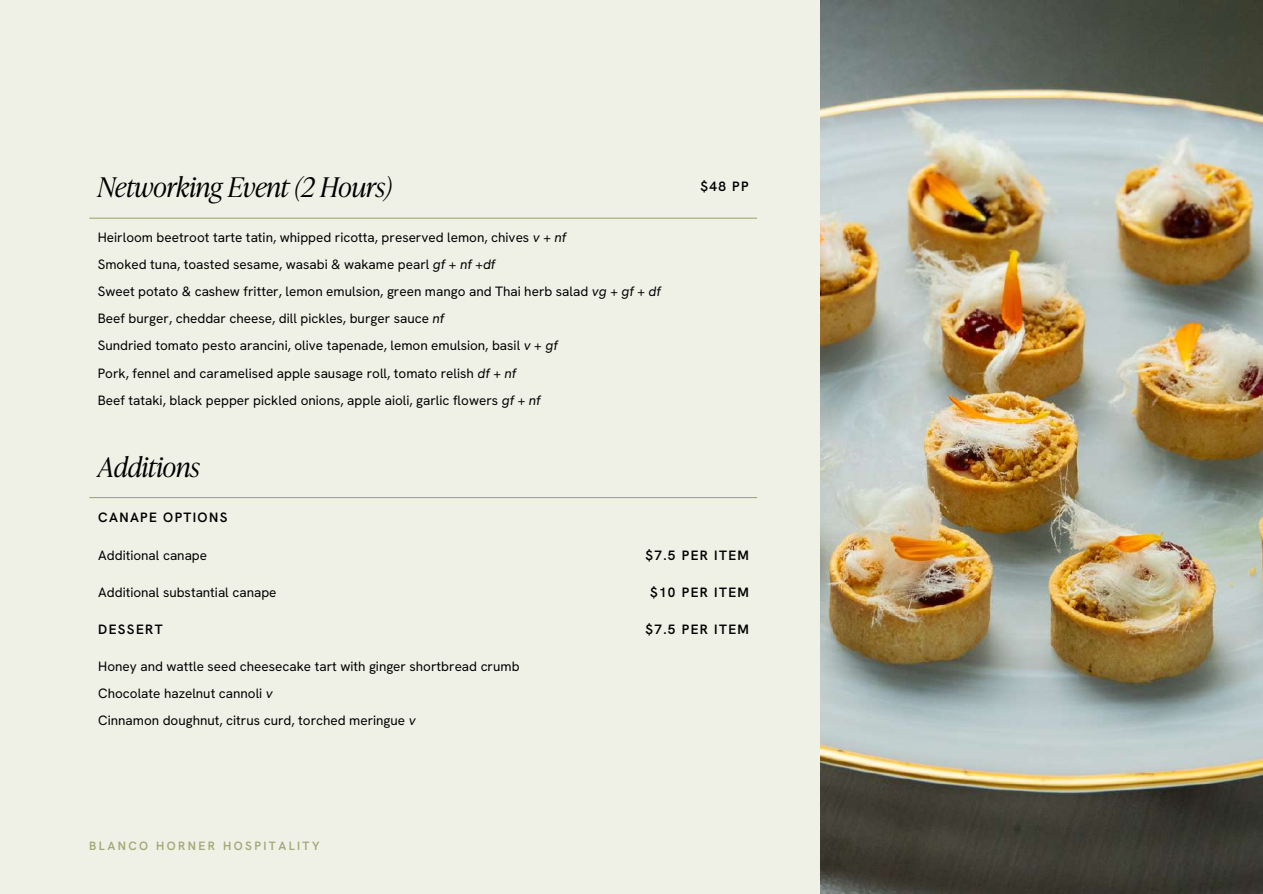
<style>
.page{position:relative;width:1263px;height:894px;background:#fff}
.page>*{position:absolute;margin:0;border:0;box-sizing:border-box;transform-origin:0 0}
.t1{font:italic 300 27px "Ivy Presto Headline";color:#000}
.t2{font:13.5px/27px "Hanken Grotesk";color:#000}
.t3{font:600 13.5px "Hanken Grotesk";letter-spacing:.1em;color:#000}
.t4{font:600 12px "Hanken Grotesk";letter-spacing:.2em;color:#a3a875}
.s1{font-style:italic}
</style>
<div class="page">
<div style="left:0;top:0;width:1263px;height:893px;background:#f0f1e6"></div>
<img style="left:821px;top:0;width:442px;height:893px">
<hr style="left:89px;top:217px;width:668px;height:2px;background:#a3a875">
<hr style="left:89px;top:497px;width:668px;height:1px;background:#a3a875">
<h1 class="t1" style="left:98px;top:165px;width:296px">Networking Event (2 Hours)</h1>
<p class="t3" style="left:700px;top:178px;width:50px">$48 PP</p>
<p class="t2" style="left:98px;top:224px;width:565px">Heirloom beetroot tarte tatin, whipped ricotta, preserved lemon, chives <span class="s1">v + nf<br></span>Smoked tuna, toasted sesame, wasabi &amp; wakame pearl <span class="s1">gf + nf +df<br></span>Sweet potato &amp; cashew fritter, lemon emulsion, green mango and Thai herb salad <span class="s1">vg + gf + df </span>Beef burger, cheddar cheese, dill pickles, burger sauce <span class="s1">nf<br></span>Sundried tomato pesto arancini, olive tapenade, lemon emulsion, basil <span class="s1">v + gf<br></span>Pork, fennel and caramelised apple sausage roll, tomato relish <span class="s1">df + nf<br></span>Beef tataki, black pepper pickled onions, apple aioli, garlic flowers <span class="s1">gf + nf</span></p>
<h1 class="t1" style="left:98px;top:445px;width:103px">Additions</h1>
<p class="t3" style="left:98px;top:508px;width:131px">CANAPE OPTIONS</p>
<p class="t2" style="left:98px;top:541px;width:110px">Additional canape</p>
<p class="t3" style="left:645px;top:546px;width:105px">$7.5 PER ITEM</p>
<p class="t2" style="left:98px;top:578px;width:180px">Additional substantial canape</p>
<p class="t3" style="left:650px;top:583px;width:100px">$10 PER ITEM</p>
<p class="t3" style="left:98px;top:620px;width:66px">DESSERT</p>
<p class="t3" style="left:645px;top:620px;width:105px">$7.5 PER ITEM</p>
<p class="t2" style="left:98px;top:652px;width:423px">Honey and wattle seed cheesecake tart with ginger shortbread crumb<br>Chocolate hazelnut cannoli <span class="s1">v<br></span>Cinnamon doughnut, citrus curd, torched meringue <span class="s1">v</span></p>
<p class="t4" style="left:89px;top:838px;width:232px">BLANCO HORNER HOSPITALITY</p>
</div>
